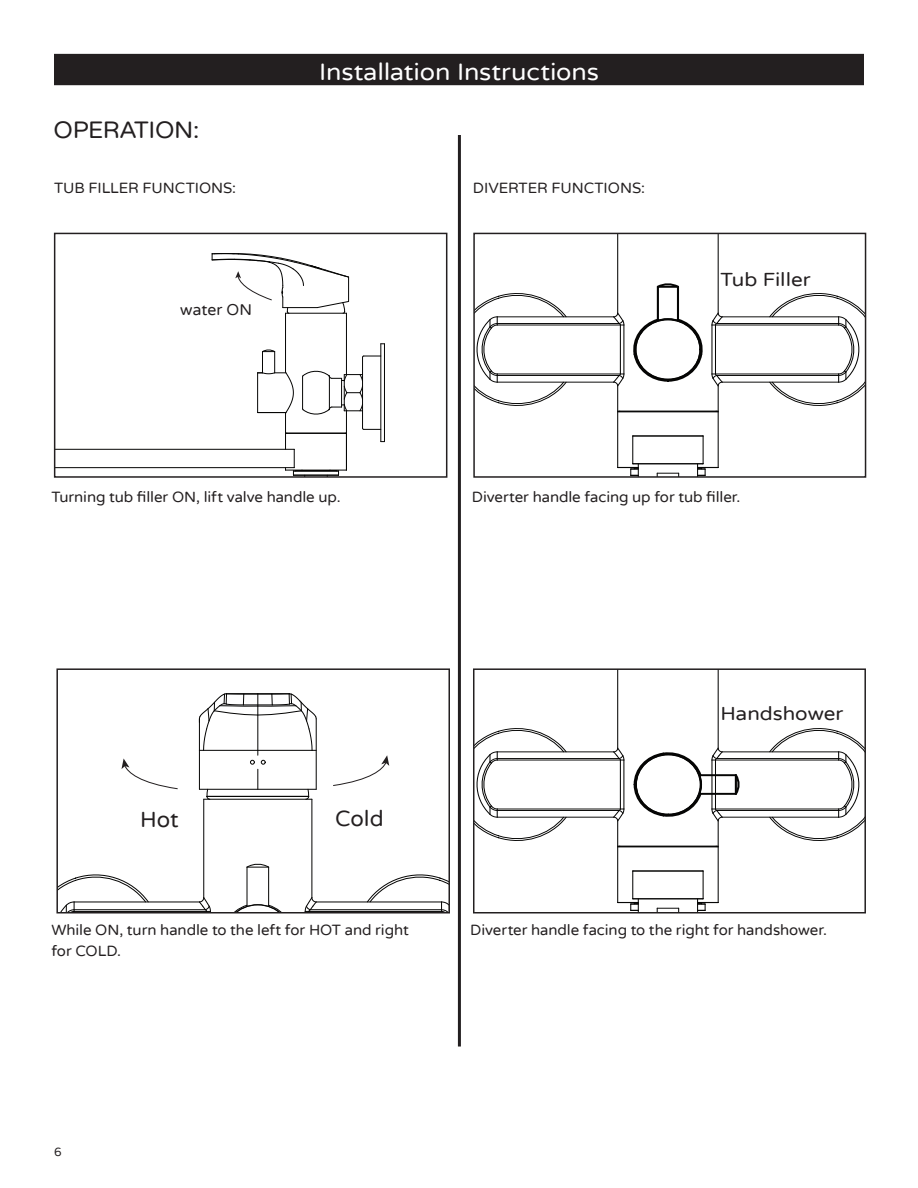
<style>
.page{position:relative;width:918px;height:1188px;background:#fff}
.page>*{position:absolute;margin:0;border:0;box-sizing:border-box;transform-origin:0 0}
.Header_BAR{font:24px "Varela Round";letter-spacing:-.005em;color:#fff;scale:1.05 1}
.Sub_Italic_Gray{font:24px "Varela Round";letter-spacing:-.015em;color:#231f20}
.t1{font:22.2px "Varela Round";letter-spacing:-.005em;color:#231f20}
.t2{font:19.05px "Varela Round";color:#231f20;scale:1.08 1}
.t3{font:15.75px "Varela Round";color:#231f20}
.Sub_Italic_Gray-2{font:15px/21px "Varela Round";letter-spacing:-.005em;color:#231f20}
.t4{font:12px "Varela Round";color:#231f20}
</style>
<div class="page">
<hr style="left:633px;top:463px;width:70px;height:1px;background:#050504">
<hr style="left:633px;top:436px;width:70px;height:1px;background:#050504">
<hr style="left:633px;top:435px;width:70px;height:1px;background:#050504">
<hr style="left:618px;top:411px;width:100px;height:1px;background:#050504">
<hr style="left:497px;top:382px;width:117px;height:1px;background:#050504">
<hr style="left:722px;top:382px;width:117px;height:1px;background:#050504">
<hr style="left:717px;top:375px;width:122px;height:1px;background:#050504">
<hr style="left:497px;top:375px;width:122px;height:1px;background:#050504">
<hr style="left:712px;top:374px;width:127px;height:1px;background:#050504">
<hr style="left:497px;top:374px;width:127px;height:1px;background:#050504">
<hr style="left:617px;top:233px;width:1px;height:80px;background:#050504">
<hr style="left:620px;top:325px;width:1px;height:49px;background:#050504">
<hr style="left:623px;top:325px;width:1px;height:49px;background:#050504">
<svg style="left:612px;top:312px;width:13px;height:14px"></svg>
<hr style="left:712px;top:325px;width:127px;height:1px;background:#050504">
<hr style="left:497px;top:325px;width:127px;height:1px;background:#050504">
<hr style="left:497px;top:323px;width:122px;height:1px;background:#050504">
<hr style="left:717px;top:323px;width:122px;height:1px;background:#050504">
<hr style="left:497px;top:316px;width:117px;height:1px;background:#050504">
<hr style="left:722px;top:316px;width:117px;height:1px;background:#050504">
<svg style="left:657px;top:473px;width:22px;height:2px"></svg>
<hr style="left:712px;top:325px;width:1px;height:49px;background:#050504">
<hr style="left:715px;top:325px;width:1px;height:49px;background:#050504">
<hr style="left:718px;top:233px;width:1px;height:80px;background:#050504">
<svg style="left:711px;top:312px;width:13px;height:14px"></svg>
<svg style="left:476px;top:293px;width:91px;height:113px"></svg>
<svg style="left:633px;top:317px;width:70px;height:65px"></svg>
<div style="left:634px;top:318px;width:67px;height:63px;border:2px solid #050504;border-radius:50%"></div>
<svg style="left:768px;top:293px;width:95px;height:113px"></svg>
<hr style="left:617px;top:412px;width:1px;height:55px;background:#050504">
<svg style="left:612px;top:373px;width:13px;height:40px"></svg>
<svg style="left:617px;top:435px;width:22px;height:40px"></svg>
<hr style="left:657px;top:287px;width:2px;height:34px;background:#050504">
<hr style="left:677px;top:287px;width:2px;height:34px;background:#050504">
<svg style="left:697px;top:435px;width:22px;height:40px"></svg>
<svg style="left:711px;top:373px;width:13px;height:40px"></svg>
<hr style="left:718px;top:412px;width:1px;height:55px;background:#050504">
<svg style="left:656px;top:283px;width:23px;height:6px"></svg>
<div style="left:473px;top:233px;width:393px;height:245px;border:2px solid #231f20"></div>
<hr style="left:633px;top:898px;width:70px;height:1px;background:#050504">
<hr style="left:633px;top:871px;width:70px;height:1px;background:#050504">
<hr style="left:633px;top:870px;width:70px;height:1px;background:#050504">
<hr style="left:618px;top:846px;width:100px;height:1px;background:#050504">
<hr style="left:497px;top:817px;width:117px;height:1px;background:#050504">
<hr style="left:722px;top:817px;width:117px;height:1px;background:#050504">
<hr style="left:717px;top:810px;width:122px;height:1px;background:#050504">
<hr style="left:497px;top:810px;width:122px;height:1px;background:#050504">
<hr style="left:712px;top:809px;width:127px;height:1px;background:#050504">
<hr style="left:497px;top:809px;width:127px;height:1px;background:#050504">
<hr style="left:617px;top:669px;width:1px;height:79px;background:#050504">
<hr style="left:620px;top:760px;width:1px;height:49px;background:#050504">
<hr style="left:623px;top:760px;width:1px;height:49px;background:#050504">
<svg style="left:612px;top:747px;width:13px;height:14px"></svg>
<hr style="left:712px;top:760px;width:127px;height:1px;background:#050504">
<hr style="left:497px;top:760px;width:127px;height:1px;background:#050504">
<hr style="left:497px;top:758px;width:122px;height:1px;background:#050504">
<hr style="left:717px;top:758px;width:122px;height:1px;background:#050504">
<hr style="left:497px;top:751px;width:117px;height:1px;background:#050504">
<hr style="left:722px;top:751px;width:117px;height:1px;background:#050504">
<svg style="left:657px;top:908px;width:22px;height:3px"></svg>
<hr style="left:712px;top:760px;width:1px;height:49px;background:#050504">
<hr style="left:715px;top:760px;width:1px;height:49px;background:#050504">
<hr style="left:718px;top:669px;width:1px;height:79px;background:#050504">
<svg style="left:711px;top:747px;width:13px;height:14px"></svg>
<svg style="left:476px;top:728px;width:91px;height:113px"></svg>
<svg style="left:633px;top:752px;width:70px;height:65px"></svg>
<div style="left:635px;top:753px;width:67px;height:63px;border:2px solid #050504;border-radius:50%"></div>
<svg style="left:768px;top:728px;width:95px;height:113px"></svg>
<hr style="left:617px;top:847px;width:1px;height:55px;background:#050504">
<svg style="left:612px;top:808px;width:13px;height:40px"></svg>
<svg style="left:617px;top:870px;width:22px;height:41px"></svg>
<hr style="left:699px;top:774px;width:37px;height:2px;background:#050504">
<hr style="left:699px;top:793px;width:37px;height:2px;background:#050504">
<svg style="left:697px;top:870px;width:22px;height:41px"></svg>
<svg style="left:711px;top:808px;width:13px;height:40px"></svg>
<hr style="left:718px;top:847px;width:1px;height:55px;background:#050504">
<svg style="left:733px;top:774px;width:6px;height:21px"></svg>
<div style="left:473px;top:668px;width:393px;height:246px;border:2px solid #231f20"></div>
<div style="left:54px;top:54px;width:810px;height:31px;background:#231f20"></div>
<hr style="left:458px;top:135px;width:3px;height:912px;background:#231f20">
<hr style="left:294px;top:471px;width:44px;height:1px;background:#050504">
<hr style="left:286px;top:470px;width:60px;height:1px;background:#050504">
<hr style="left:55px;top:467px;width:239px;height:1px;background:#050504">
<hr style="left:55px;top:449px;width:239px;height:1px;background:#050504">
<hr style="left:286px;top:433px;width:60px;height:1px;background:#050504">
<hr style="left:285px;top:313px;width:1px;height:59px;background:#050504">
<hr style="left:346px;top:313px;width:1px;height:62px;background:#050504">
<hr style="left:362px;top:357px;width:1px;height:71px;background:#050504">
<hr style="left:380px;top:344px;width:1px;height:98px;background:#050504">
<hr style="left:384px;top:344px;width:1px;height:98px;background:#050504">
<svg style="left:362px;top:355px;width:19px;height:3px"></svg>
<svg style="left:302px;top:470px;width:37px;height:5px"></svg>
<svg style="left:302px;top:370px;width:79px;height:64px"></svg>
<hr style="left:346px;top:434px;width:1px;height:36px;background:#050504">
<svg style="left:257px;top:349px;width:39px;height:126px"></svg>
<svg style="left:211px;top:253px;width:138px;height:61px"></svg>
<div style="left:54px;top:233px;width:393px;height:245px;border:2px solid #231f20"></div>
<hr style="left:203px;top:799px;width:1px;height:99px;background:#050504">
<svg style="left:198px;top:896px;width:13px;height:15px"></svg>
<hr style="left:74px;top:909px;width:131px;height:1px;background:#050504">
<hr style="left:310px;top:909px;width:132px;height:1px;background:#050504">
<hr style="left:74px;top:901px;width:125px;height:1px;background:#050504">
<hr style="left:316px;top:901px;width:126px;height:1px;background:#050504">
<hr style="left:311px;top:799px;width:1px;height:99px;background:#050504">
<svg style="left:304px;top:896px;width:14px;height:15px"></svg>
<svg style="left:59px;top:874px;width:91px;height:37px"></svg>
<svg style="left:235px;top:904px;width:46px;height:7px"></svg>
<svg style="left:366px;top:874px;width:81px;height:37px"></svg>
<hr style="left:247px;top:867px;width:1px;height:39px;background:#050504">
<hr style="left:268px;top:867px;width:1px;height:39px;background:#050504">
<svg style="left:246px;top:863px;width:24px;height:6px"></svg>
<svg style="left:198px;top:693px;width:119px;height:107px"></svg>
<svg style="left:121px;top:758px;width:57px;height:32px"></svg>
<svg style="left:333px;top:755px;width:56px;height:31px"></svg>
<div style="left:56px;top:668px;width:394px;height:246px;border:2px solid #231f20"></div>
<p class="Sub_Italic_Gray" style="left:54px;top:116px;width:147px">OPERATION:</p>
<p class="Header_BAR" style="left:319px;top:57px;width:268px">Installation Instructions</p>
<p class="Sub_Italic_Gray-2" style="left:54px;top:178px;width:184px">TUB FILLER FUNCTIONS:</p>
<p class="Sub_Italic_Gray-2" style="left:473px;top:178px;width:173px">DIVERTER FUNCTIONS:</p>
<p class="t3" style="left:180px;top:300px;width:73px">water ON</p>
<p class="t2" style="left:721px;top:268px;width:85px">Tub Filler</p>
<p class="Sub_Italic_Gray-2" style="left:51px;top:487px;width:291px">Turning tub filler ON, lift valve handle up.</p>
<p class="t1" style="left:140px;top:806px;width:40px">Hot</p>
<p class="t1" style="left:335px;top:806px;width:50px">Cold</p>
<p class="t3" style="left:322px;top:820px;width:36px">Cold</p>
<p class="Sub_Italic_Gray-2" style="left:472px;top:487px;width:270px">Diverter handle facing up for tub filler.</p>
<p class="t2" style="left:721px;top:702px;width:115px">Handshower</p>
<p class="Sub_Italic_Gray-2" style="left:51px;top:920px;width:359px">While ON, turn handle to the left for HOT and right for COLD.</p>
<p class="Sub_Italic_Gray-2" style="left:470px;top:920px;width:358px">Diverter handle facing to the right for handshower.</p>
<p class="t4" style="left:54px;top:1144px;width:9px">6</p>
</div>
